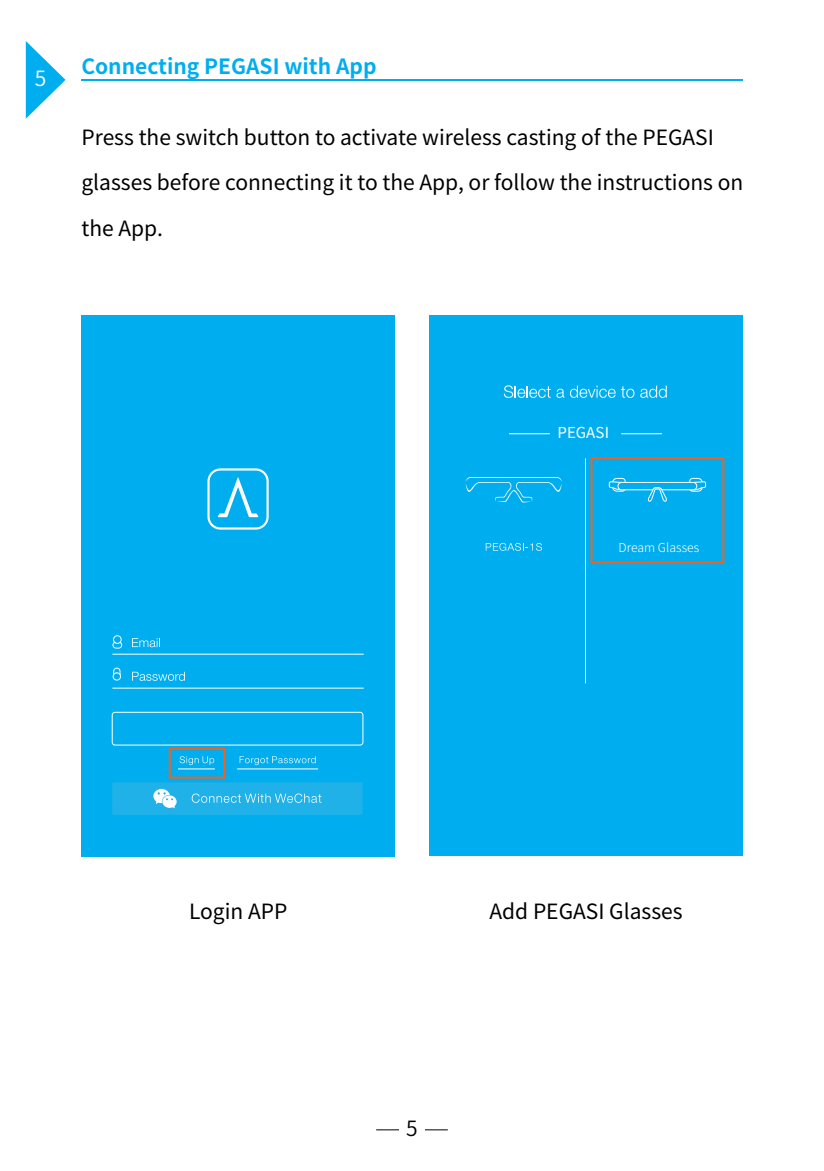
<style>
.page{position:relative;width:824px;height:1171px;background:#fff}
.page>*{position:absolute;margin:0;border:0;box-sizing:border-box;transform-origin:0 0}
.t1{font:21px/45.5px "Source Han Sans CN";color:#000}
.t2{font:700 21px "Source Han Sans CN";color:#00aeef}
.t3{font:21px "Source Han Sans CN";color:#fff}
.t4{font:21px "Source Han Sans CN";color:#000}
.t5{font:15.05px "Source Han Sans CN";color:#fff}
.t6{font:300 12.25px "Source Han Sans CN";color:#fff}
</style>
<div class="page">
<svg style="left:26px;top:41px;width:39px;height:78px"></svg>
<svg style="left:376px;top:1129px;width:23px;height:1px"></svg>
<svg style="left:425px;top:1129px;width:23px;height:1px"></svg>
<hr style="left:81px;top:79px;width:661px;height:1px;background:#00aeef">
<div style="left:81px;top:315px;width:314px;height:541px;background:#00aeef"></div>
<div style="left:169px;top:748px;width:56px;height:30px;border:2px solid #f16121"></div>
<svg style="left:207px;top:468px;width:62px;height:61px"></svg>
<hr style="left:112px;top:653px;width:252px;height:2px;background:#fff">
<hr style="left:112px;top:687px;width:252px;height:2px;background:#fff">
<svg style="left:112px;top:642px;width:10px;height:7px"></svg>
<div style="left:113px;top:635px;width:9px;height:9px;border:1px solid #fff;border-radius:50%"></div>
<svg style="left:113px;top:667px;width:8px;height:7px"></svg>
<div style="left:113px;top:672px;width:8px;height:8px;border:1px solid #fff;border-radius:50%"></div>
<svg style="left:111px;top:711px;width:252px;height:35px"></svg>
<svg style="left:179px;top:756px;width:35px;height:9px"></svg>
<svg style="left:239px;top:756px;width:76px;height:9px"></svg>
<hr style="left:178px;top:768px;width:37px;height:1px;background:#fff">
<hr style="left:237px;top:768px;width:81px;height:1px;background:#fff">
<div style="left:112px;top:782px;width:250px;height:33px;background:#1fb1e7"></div>
<svg style="left:153px;top:789px;width:24px;height:19px"></svg>
<svg style="left:192px;top:793px;width:129px;height:10px"></svg>
<svg style="left:132px;top:638px;width:28px;height:9px"></svg>
<svg style="left:132px;top:672px;width:53px;height:9px"></svg>
<div style="left:429px;top:315px;width:313px;height:541px;background:#00aeef"></div>
<div style="left:590px;top:457px;width:134px;height:107px;border:2px solid #f16121"></div>
<hr style="left:585px;top:458px;width:1px;height:225px;background:#fff">
<svg style="left:503px;top:385px;width:47px;height:13px"></svg>
<svg style="left:556px;top:389px;width:8px;height:9px"></svg>
<svg style="left:570px;top:386px;width:55px;height:12px"></svg>
<svg style="left:626px;top:389px;width:8px;height:9px"></svg>
<div style="left:627px;top:390px;width:6px;height:7px;background:#00aeef;border-radius:50%"></div>
<svg style="left:640px;top:386px;width:26px;height:12px"></svg>
<svg style="left:465px;top:477px;width:96px;height:26px"></svg>
<svg style="left:485px;top:543px;width:57px;height:8px"></svg>
<hr style="left:621px;top:433px;width:41px;height:1px;background:#fff">
<hr style="left:509px;top:433px;width:41px;height:1px;background:#fff">
<svg style="left:608px;top:478px;width:98px;height:24px"></svg>
<p class="t3" style="left:35px;top:66px;width:13px">5</p>
<p class="t2" style="left:81px;top:54px;width:296px">Connecting PEGASI with App</p>
<p class="t1" style="left:81px;top:114px;width:663px">Press the switch button to activate wireless casting of the PEGASI glasses before connecting it to the App, or follow the instructions on the App.</p>
<p class="t5" style="left:557px;top:424px;width:53px">PEGASI</p>
<p class="t6" style="left:618px;top:540px;width:82px">Dream Glasses</p>
<p class="t1" style="left:189px;top:888px;width:100px">Login APP</p>
<p class="t1" style="left:489px;top:888px;width:195px">Add PEGASI Glasses</p>
<p class="t4" style="left:406px;top:1116px;width:13px">5</p>
</div>
